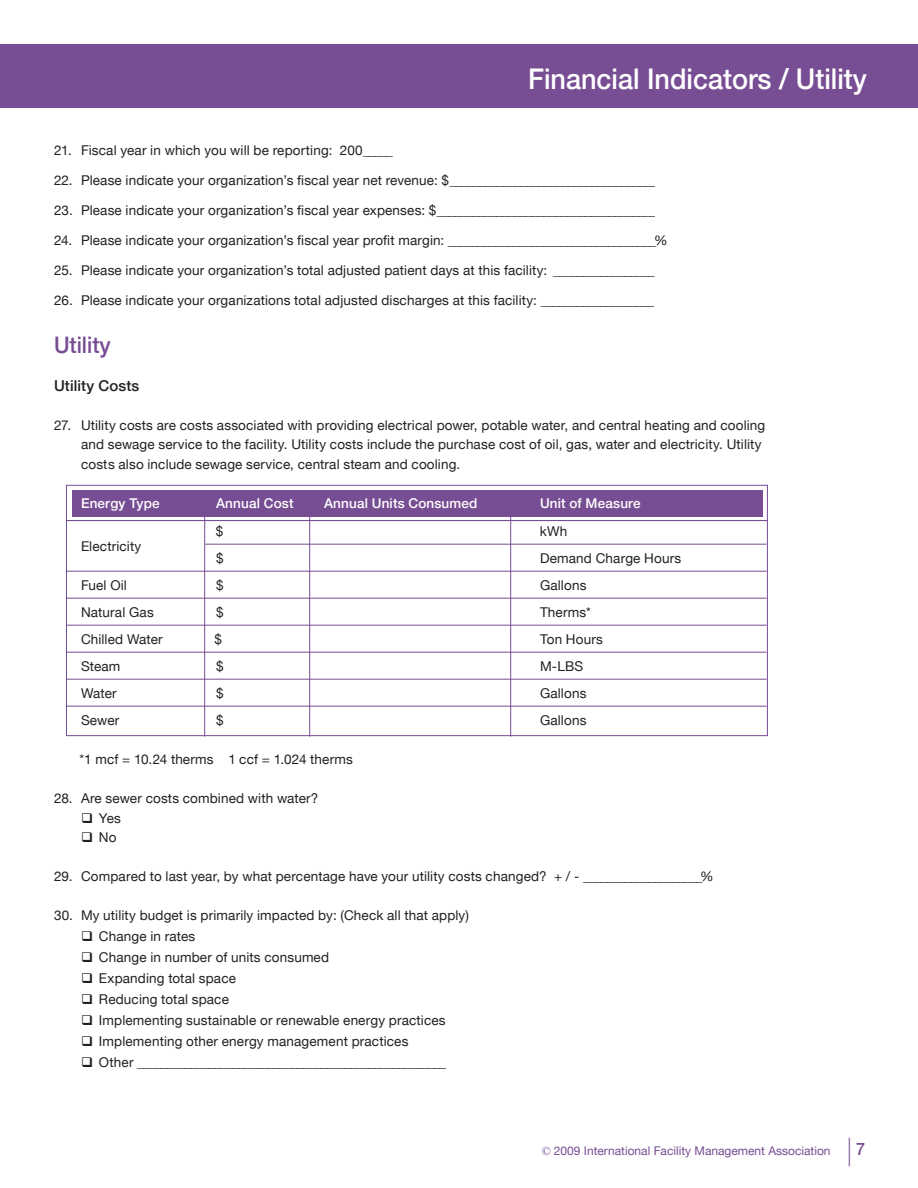
<style>
.page{position:relative;width:918px;height:1188px;background:#fff}
.page>*{position:absolute;margin:0;border:0;box-sizing:border-box;transform-origin:0 0}
.t1{font:500 28.5px "Helvetica Neue LT";color:#fff;scale:.95 1}
.t2{font:100 28.5px "Helvetica Neue LT";color:#774d93;scale:.95 1}
.t3{font:500 22.8px "Helvetica Neue LT";color:#774d93;scale:.95 1}
.t4{font:500 15px "Helvetica Neue LT";letter-spacing:.005em;color:#231f20}
.t5{font:13.5px/19.5px "Helvetica Neue LT";letter-spacing:.01em;color:#231f20}
.t6{font:500 13.5px "Helvetica Neue LT";letter-spacing:.01em;color:#fff}
.t7{font:12px "Helvetica Neue LT";color:#774d93}
.s1{font-family:"Times New Roman"}
</style>
<div class="page">
<div style="left:0;top:44px;width:918px;height:64px;background:#774d93"></div>
<div style="left:66px;top:485px;width:702px;height:36px;border:1px solid #774d93"></div>
<div style="left:72px;top:490px;width:690px;height:26px;background:#774d93"></div>
<div style="left:66px;top:520px;width:702px;height:216px;border:1px solid #774d93"></div>
<hr style="left:66px;top:571px;width:701px;height:1px;background:#774d93">
<hr style="left:205px;top:544px;width:562px;height:1px;background:#774d93">
<hr style="left:66px;top:598px;width:701px;height:1px;background:#774d93">
<hr style="left:66px;top:625px;width:701px;height:1px;background:#774d93">
<hr style="left:66px;top:652px;width:701px;height:1px;background:#774d93">
<hr style="left:66px;top:679px;width:701px;height:1px;background:#774d93">
<hr style="left:66px;top:706px;width:701px;height:1px;background:#774d93">
<hr style="left:204px;top:501px;width:1px;height:236px;background:#774d93">
<hr style="left:309px;top:498px;width:1px;height:239px;background:#774d93">
<hr style="left:510px;top:501px;width:1px;height:236px;background:#774d93">
<p class="t1" style="left:528px;top:62px;width:358px">Financial Indicators / Utility</p>
<p class="t5" style="left:54px;top:140px;width:340px">21. Fiscal year in which you will be reporting: 200_____</p>
<p class="t5" style="left:54px;top:170px;width:617px">22. Please indicate your organization’s fiscal year net revenue: $_____________________________________</p>
<p class="t5" style="left:54px;top:200px;width:604px">23. Please indicate your organization’s fiscal year expenses: $_____________________________________</p>
<p class="t5" style="left:54px;top:230px;width:615px">24. Please indicate your organization’s fiscal year profit margin: ___________________________________%</p>
<p class="t5" style="left:54px;top:260px;width:602px">25. Please indicate your organization’s total adjusted patient days at this facility: _________________</p>
<p class="t5" style="left:54px;top:290px;width:602px">26. Please indicate your organizations total adjusted discharges at this facility: ___________________</p>
<p class="t3" style="left:54px;top:332px;width:61px">Utility</p>
<p class="t4" style="left:54px;top:377px;width:87px">Utility Costs</p>
<p class="t5" style="left:81px;top:415px;width:686px;text-indent:-27px">27. Utility costs are costs associated with providing electrical power, potable water, and central heating and cooling and sewage service to the facility. Utility costs include the purchase cost of oil, gas, water and electricity. Utility costs also include sewage service, central steam and cooling.</p>
<p class="t6" style="left:81px;top:495px;width:80px">Energy Type</p>
<p class="t6" style="left:216px;top:495px;width:79px">Annual Cost</p>
<p class="t6" style="left:324px;top:495px;width:155px">Annual Units Consumed</p>
<p class="t6" style="left:540px;top:495px;width:102px">Unit of Measure</p>
<p class="t5" style="left:81px;top:537px;width:62px">Electricity</p>
<p class="t5" style="left:216px;top:522px;width:9px">$</p>
<p class="t5" style="left:540px;top:522px;width:29px">kWh</p>
<p class="t5" style="left:216px;top:549px;width:9px">$</p>
<p class="t5" style="left:540px;top:549px;width:143px">Demand Charge Hours</p>
<p class="t5" style="left:81px;top:576px;width:47px">Fuel Oil</p>
<p class="t5" style="left:216px;top:576px;width:9px">$</p>
<p class="t5" style="left:540px;top:576px;width:48px">Gallons</p>
<p class="t5" style="left:81px;top:603px;width:74px">Natural Gas</p>
<p class="t5" style="left:216px;top:603px;width:9px">$</p>
<p class="t5" style="left:540px;top:603px;width:52px">Therms*</p>
<p class="t5" style="left:81px;top:630px;width:83px">Chilled Water</p>
<p class="t5" style="left:215px;top:630px;width:9px">$</p>
<p class="t5" style="left:540px;top:630px;width:65px">Ton Hours</p>
<p class="t5" style="left:81px;top:657px;width:41px">Steam</p>
<p class="t5" style="left:216px;top:657px;width:9px">$</p>
<p class="t5" style="left:540px;top:657px;width:45px">M-LBS</p>
<p class="t5" style="left:81px;top:684px;width:37px">Water</p>
<p class="t5" style="left:216px;top:684px;width:9px">$</p>
<p class="t5" style="left:540px;top:684px;width:48px">Gallons</p>
<p class="t5" style="left:81px;top:711px;width:40px">Sewer</p>
<p class="t5" style="left:216px;top:711px;width:9px">$</p>
<p class="t5" style="left:540px;top:711px;width:48px">Gallons</p>
<p class="t5" style="left:80px;top:750px;width:275px">*1 mcf = 10.24 therms 1 ccf = 1.024 therms</p>
<p class="t5" style="left:54px;top:789px;width:266px">28. Are sewer costs combined with water?</p>
<p class="t5" style="left:81px;top:808px;width:42px">❑ Yes</p>
<p class="t5" style="left:81px;top:828px;width:37px">❑ No</p>
<p class="t5" style="left:54px;top:867px;width:661px">29. Compared to last year, by what percentage have your utility costs changed? + / - ____________________%</p>
<p class="t5" style="left:54px;top:906px;width:416px">30. My utility budget is primarily impacted by: (Check all that apply)</p>
<p class="t5" style="left:81px;top:927px;width:116px">❑ Change in rates</p>
<p class="t5" style="left:81px;top:948px;width:250px">❑ Change in number of units consumed</p>
<p class="t5" style="left:81px;top:969px;width:157px">❑ Expanding total space</p>
<p class="t5" style="left:81px;top:990px;width:149px">❑ Reducing total space</p>
<p class="t5" style="left:81px;top:1011px;width:366px">❑ Implementing sustainable or renewable energy practices</p>
<p class="t5" style="left:81px;top:1032px;width:329px">❑ Implementing other energy management practices</p>
<p class="t5" style="left:81px;top:1053px;width:367px">❑ Other ____________________________________________________</p>
<p class="t7" style="left:542px;top:1144px;width:290px"><span class="s1">©</span> 2009 International Facility Management Association</p>
<h1 class="t2" style="left:847px;top:1133px;width:21px">|<sup>7</sup></h1>
</div>
